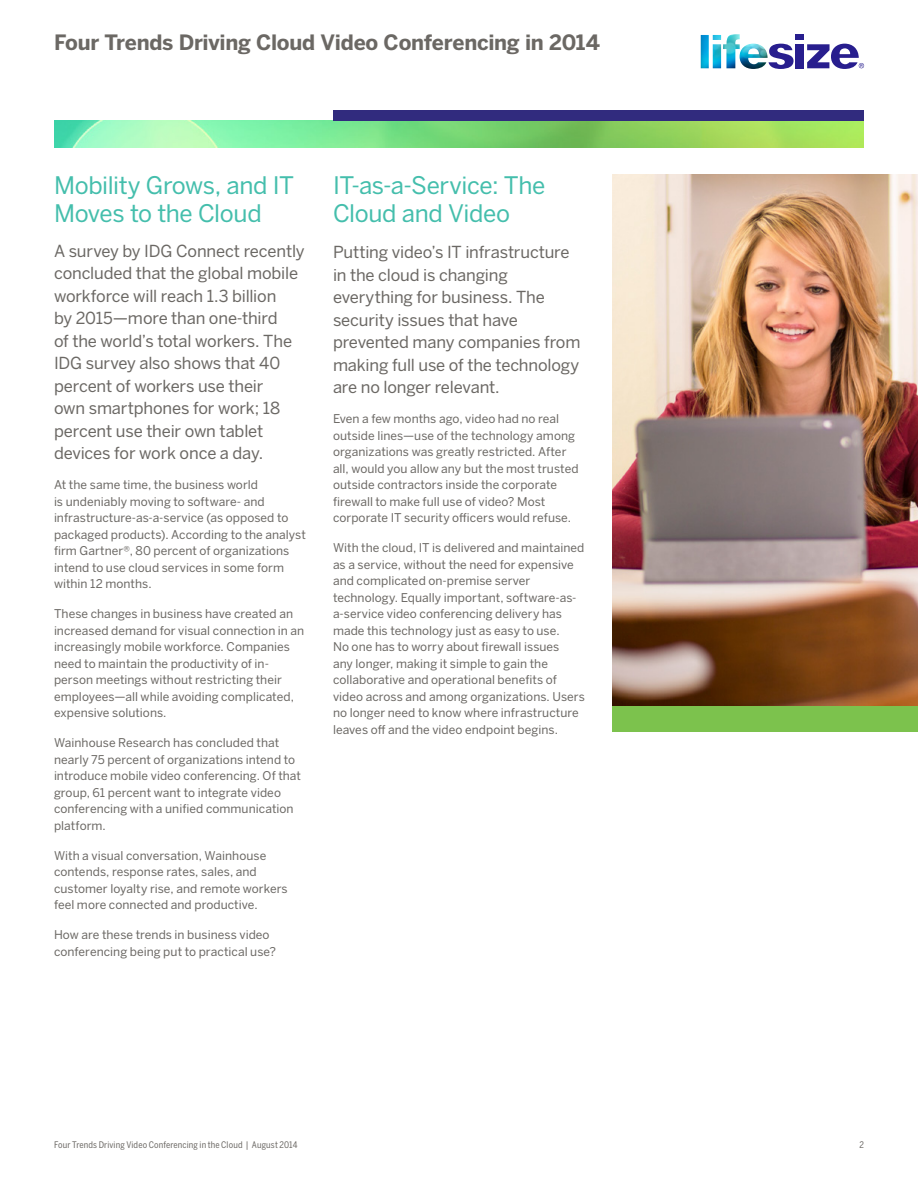
<style>
.page{position:relative;width:918px;height:1188px;background:#fff}
.page>*{position:absolute;margin:0;border:0;box-sizing:border-box;transform-origin:0 0}
.t1{font:24px/28.8px "Benton Sans";letter-spacing:-.015em;color:#44beac}
.t2{font:700 21px "Benton Sans";letter-spacing:-.015em;color:#6b6864}
.t3{font:16.5px/22.5px "Benton Sans";letter-spacing:-.01em;color:#6b6864}
.t4{font:12px/16.5px "Benton Sans";letter-spacing:.005em;color:#6b6864}
.t5{font:9px "Benton Sans Cond";letter-spacing:.015em;color:#6b6864}
</style>
<div class="page">
<div style="left:796px;top:35px;width:8px;height:5px;background:#281e8e"></div>
<div style="left:796px;top:44px;width:8px;height:24px;background:#281e8e"></div>
<svg style="left:807px;top:44px;width:57px;height:25px"></svg>
<svg style="left:769px;top:44px;width:25px;height:25px"></svg>
<img style="left:701px;top:34px;width:67px;height:35px">
<img style="left:612px;top:175px;width:306px;height:531px">
<img style="left:54px;top:121px;width:810px;height:27px">
<div style="left:333px;top:110px;width:531px;height:11px;background:#312b7e"></div>
<div style="left:612px;top:706px;width:306px;height:26px;background:#7cc24d"></div>
<h2 class="t2" style="left:54px;top:30px;width:547px">Four Trends Driving Cloud Video Conferencing in 2014</h2>
<h1 class="t1" style="left:54px;top:170px;width:242px">Mobility Grows, and IT<br>Moves to the Cloud</h1>
<p class="t3" style="left:54px;top:239px;width:252px">A survey by IDG Connect recently concluded that the global mobile workforce will reach 1.3 billion<br>by 2015—more than one-third<br>of the world’s total workers. The<br>IDG survey also shows that 40 percent of workers use their<br>own smartphones for work; 18 percent use their own tablet devices for work once a day.</p>
<p class="t4" style="left:54px;top:477px;width:253px">At the same time, the business world<br>is undeniably moving to software- and infrastructure-as-a-service (as opposed to packaged products). According to the analyst firm Gartner®, 80 percent of organizations intend to use cloud services in some form within 12 months.</p>
<p class="t4" style="left:54px;top:606px;width:252px">These changes in business have created an increased demand for visual connection in an increasingly mobile workforce. Companies need to maintain the productivity of in&shy;person meetings without restricting their employees—all while avoiding complicated, expensive solutions.</p>
<p class="t4" style="left:54px;top:735px;width:249px">Wainhouse Research has concluded that nearly 75 percent of organizations intend to introduce mobile video conferencing. Of that group, 61 percent want to integrate video conferencing with a unified communication platform.</p>
<p class="t4" style="left:54px;top:847px;width:235px">With a visual conversation, Wainhouse contends, response rates, sales, and customer loyalty rise, and remote workers feel more connected and productive.</p>
<p class="t4" style="left:54px;top:927px;width:224px">How are these trends in business video conferencing being put to practical use?</p>
<h1 class="t1" style="left:333px;top:170px;width:214px">IT-as-a-Service: The<br>Cloud and Video</h1>
<h3 class="t3" style="left:333px;top:241px;width:249px">Putting video’s IT infrastructure in the cloud is changing everything for business. The security issues that have prevented many companies from making full use of the technology are no longer relevant.</h3>
<p class="t4" style="left:333px;top:411px;width:247px">Even a few months ago, video had no real outside lines—use of the technology among organizations was greatly restricted. After all, would you allow any but the most trusted outside contractors inside the corporate firewall to make full use of video? Most corporate IT security officers would refuse.</p>
<p class="t4" style="left:333px;top:540px;width:253px">With the cloud, IT is delivered and maintained as a service, without the need for expensive and complicated on-premise server technology. Equally important, software-as&shy;a-service video conferencing delivery has made this technology just as easy to use.<br>No one has to worry about firewall issues<br>any longer, making it simple to gain the collaborative and operational benefits of video across and among organizations. Users no longer need to know where infrastructure leaves off and the video endpoint begins.</p>
<p class="t5" style="left:54px;top:1139px;width:245px">Four Trends Driving Video Conferencing in the Cloud | August 2014</p>
<p class="t5" style="left:859px;top:1139px;width:6px">2</p>
</div>
